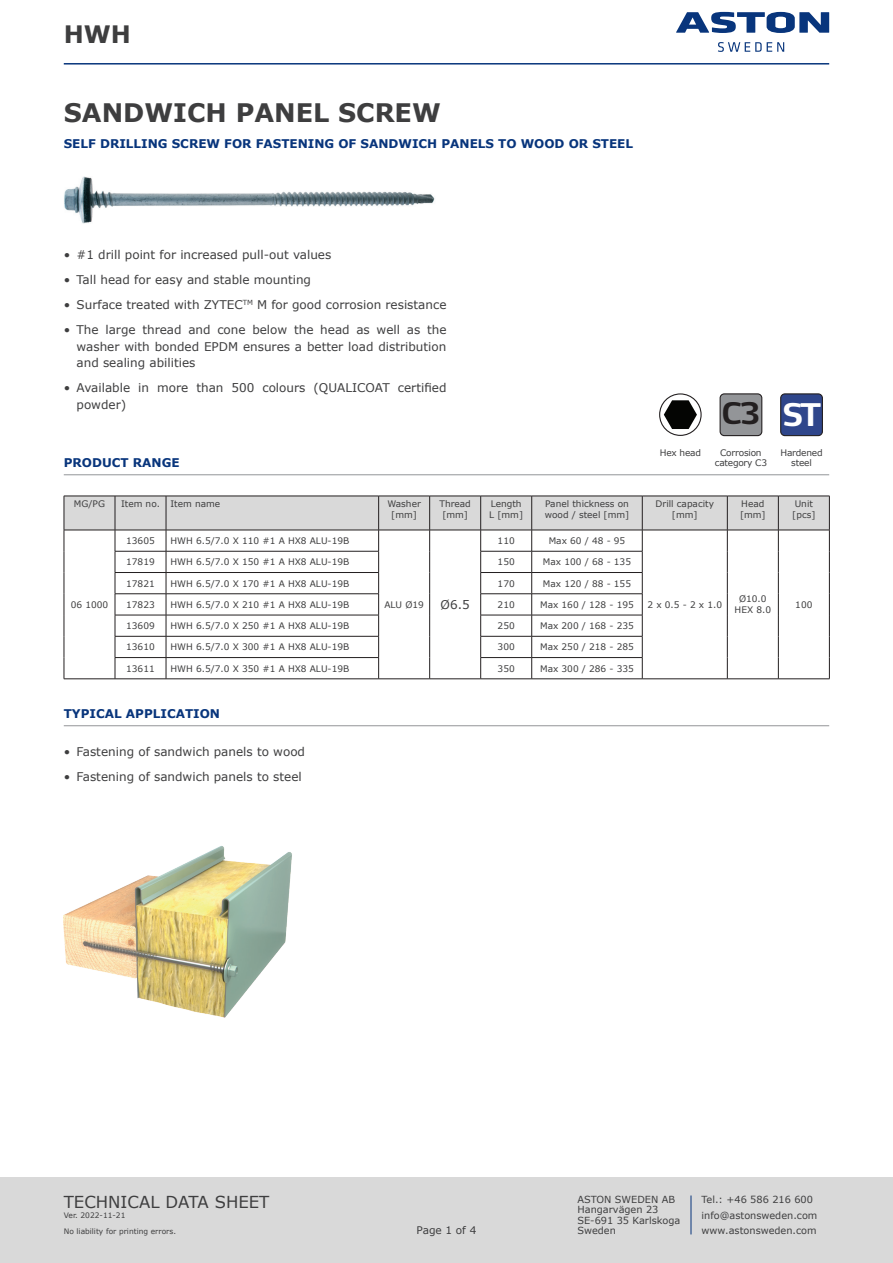
<style>
.page{position:relative;width:893px;height:1263px;background:#fff}
.page>*{position:absolute;margin:0;border:0;box-sizing:border-box;transform-origin:0 0}
.t1{font:700 30.9px "Yara Max LF";color:#fff}
.t2{font:700 29.4px "Yara Max LF";color:#231f20}
.ps_Produktnavn{font:700 25.5px "Verdana";color:#3e3e3f}
.ps_Produkt_brand{font:700 24px "Verdana";color:#3e3e3f}
.t3{font:16.5px "Verdana";color:#3e3e3f}
.pt_Centreret{font:12px/16.5px "Verdana";color:#3e3e3f;text-align:justify}
.ps_Anvendelse{font:700 12px "Verdana";color:#08357c}
.ps_Afsnit{font:700 12px "Verdana";color:#08357c}
.t4{font:10.5px "Verdana";color:#3e3e3f}
.t5{font:9.75px/10.5px "Verdana";color:#3e3e3f}
.pt_Centreret_-_6pkt{font:9px "Verdana";color:#3e3e3f}
.pt_Venstre_-_6pkt{font:9px "Verdana";color:#3e3e3f}
.ps_Ikontekst{font:9px/10.5px "Verdana";letter-spacing:-.025em;color:#3e3e3f;text-align:center}
.t6{font:7.5px "Verdana";color:#3e3e3f}
</style>
<div class="page">
<div style="left:0;top:1178px;width:893px;height:85px;background:#d9d9d9"></div>
<img style="left:64px;top:176px;width:371px;height:48px">
<img style="left:64px;top:846px;width:228px;height:172px">
<hr style="left:691px;top:1195px;width:1px;height:39px;background:#08357c">
<hr style="left:64px;top:63px;width:765px;height:2px;background:#08357c">
<svg style="left:676px;top:12px;width:153px;height:21px"></svg>
<svg style="left:718px;top:42px;width:66px;height:10px"></svg>
<div style="left:720px;top:394px;width:42px;height:42px;background:#939598;border-radius:4px"></div>
<div style="left:720px;top:393px;width:42px;height:43px;border:1px solid #231f20;border-radius:4px"></div>
<div style="left:781px;top:394px;width:41px;height:42px;background:#2f468b;border-radius:4px"></div>
<div style="left:780px;top:393px;width:43px;height:43px;border:1px solid #231f20;border-radius:4px"></div>
<svg style="left:660px;top:394px;width:41px;height:41px"></svg>
<div style="left:659px;top:393px;width:43px;height:43px;border:1px solid #231f20;border-radius:50%"></div>
<svg style="left:664px;top:400px;width:33px;height:29px"></svg>
<svg style="left:64px;top:496px;width:766px;height:182px"></svg>
<hr style="left:64px;top:678px;width:51px;height:1px;background:#231f20">
<hr style="left:115px;top:678px;width:51px;height:1px;background:#231f20">
<hr style="left:166px;top:678px;width:213px;height:1px;background:#231f20">
<hr style="left:379px;top:678px;width:51px;height:1px;background:#231f20">
<hr style="left:430px;top:678px;width:51px;height:1px;background:#231f20">
<hr style="left:481px;top:678px;width:51px;height:1px;background:#231f20">
<hr style="left:532px;top:678px;width:110px;height:1px;background:#231f20">
<hr style="left:642px;top:678px;width:85px;height:1px;background:#231f20">
<hr style="left:727px;top:678px;width:51px;height:1px;background:#231f20">
<hr style="left:778px;top:678px;width:52px;height:1px;background:#231f20">
<hr style="left:166px;top:496px;width:213px;height:1px;background:#231f20">
<hr style="left:166px;top:496px;width:1px;height:34px;background:#231f20">
<hr style="left:378px;top:496px;width:1px;height:34px;background:#231f20">
<hr style="left:429px;top:496px;width:1px;height:34px;background:#231f20">
<hr style="left:166px;top:530px;width:213px;height:1px;background:#231f20">
<hr style="left:64px;top:474px;width:765px;height:1px;background:#939598">
<hr style="left:64px;top:725px;width:765px;height:1px;background:#939598">
<p class="ps_Produkt_brand" style="left:64px;top:17px;width:69px">HWH</p>
<p class="ps_Produktnavn" style="left:64px;top:94px;width:379px">SANDWICH PANEL SCREW</p>
<p class="ps_Anvendelse" style="left:64px;top:135px;width:571px">SELF DRILLING SCREW FOR FASTENING OF SANDWICH PANELS TO WOOD OR STEEL</p>
<p class="pt_Centreret" style="left:64px;top:246px;width:269px">• #1 drill point for increased pull-out values</p>
<p class="pt_Centreret" style="left:64px;top:271px;width:249px">• Tall head for easy and stable mounting</p>
<p class="pt_Centreret" style="left:64px;top:296px;width:384px">• Surface treated with ZYTEC<sup>TM</sup> M for good corrosion resistance</p>
<p class="pt_Centreret" style="left:77px;top:321px;width:371px;text-indent:-13px">• The large thread and cone below the head as well as the washer with bonded EPDM ensures a better load distribution and sealing abilities</p>
<p class="pt_Centreret" style="left:77px;top:379px;width:371px;text-indent:-13px">• Available in more than 500 colours (QUALICOAT certified powder)</p>
<p class="ps_Afsnit" style="left:64px;top:454px;width:117px">PRODUCT RANGE</p>
<p class="pt_Centreret_-_6pkt" style="left:74px;top:498px;width:33px">MG/PG</p>
<p class="pt_Centreret_-_6pkt" style="left:121px;top:498px;width:40px">Item no.</p>
<p class="pt_Venstre_-_6pkt" style="left:170px;top:498px;width:51px">Item name</p>
<p class="pt_Centreret_-_6pkt" style="left:387px;top:498px;width:35px">Washer</p>
<p class="pt_Centreret_-_6pkt" style="left:391px;top:508px;width:27px">[mm]</p>
<p class="pt_Centreret_-_6pkt" style="left:126px;top:535px;width:30px">13605</p>
<p class="pt_Venstre_-_6pkt" style="left:170px;top:535px;width:180px">HWH 6.5/7.0 X 110 #1 A HX8 ALU-19B</p>
<p class="pt_Centreret_-_6pkt" style="left:439px;top:498px;width:33px">Thread</p>
<p class="pt_Centreret_-_6pkt" style="left:442px;top:508px;width:27px">[mm]</p>
<p class="pt_Centreret_-_6pkt" style="left:491px;top:498px;width:32px">Length</p>
<p class="pt_Centreret_-_6pkt" style="left:489px;top:508px;width:35px">L [mm]</p>
<p class="pt_Centreret_-_6pkt" style="left:545px;top:498px;width:85px">Panel thickness on</p>
<p class="pt_Centreret_-_6pkt" style="left:545px;top:508px;width:86px">wood / steel [mm]</p>
<p class="pt_Centreret_-_6pkt" style="left:498px;top:535px;width:19px">110</p>
<p class="pt_Centreret_-_6pkt" style="left:549px;top:535px;width:78px">Max 60 / 48 - 95</p>
<p class="pt_Centreret_-_6pkt" style="left:71px;top:598px;width:39px">06 1000</p>
<p class="pt_Centreret_-_6pkt" style="left:126px;top:556px;width:30px">17819</p>
<p class="pt_Venstre_-_6pkt" style="left:170px;top:556px;width:180px">HWH 6.5/7.0 X 150 #1 A HX8 ALU-19B</p>
<p class="pt_Centreret_-_6pkt" style="left:498px;top:556px;width:19px">150</p>
<p class="pt_Centreret_-_6pkt" style="left:543px;top:556px;width:90px">Max 100 / 68 - 135</p>
<p class="pt_Centreret_-_6pkt" style="left:126px;top:577px;width:30px">17821</p>
<p class="pt_Venstre_-_6pkt" style="left:170px;top:577px;width:180px">HWH 6.5/7.0 X 170 #1 A HX8 ALU-19B</p>
<p class="pt_Centreret_-_6pkt" style="left:498px;top:577px;width:19px">170</p>
<p class="pt_Centreret_-_6pkt" style="left:543px;top:577px;width:90px">Max 120 / 88 - 155</p>
<p class="pt_Centreret_-_6pkt" style="left:126px;top:598px;width:30px">17823</p>
<p class="pt_Venstre_-_6pkt" style="left:170px;top:598px;width:180px">HWH 6.5/7.0 X 210 #1 A HX8 ALU-19B</p>
<p class="pt_Centreret_-_6pkt" style="left:498px;top:598px;width:19px">210</p>
<p class="pt_Centreret_-_6pkt" style="left:540px;top:598px;width:95px">Max 160 / 128 - 195</p>
<p class="pt_Centreret_-_6pkt" style="left:126px;top:620px;width:30px">13609</p>
<p class="pt_Venstre_-_6pkt" style="left:170px;top:620px;width:180px">HWH 6.5/7.0 X 250 #1 A HX8 ALU-19B</p>
<p class="pt_Centreret_-_6pkt" style="left:498px;top:620px;width:19px">250</p>
<p class="pt_Centreret_-_6pkt" style="left:540px;top:620px;width:95px">Max 200 / 168 - 235</p>
<p class="pt_Centreret_-_6pkt" style="left:126px;top:641px;width:30px">13610</p>
<p class="pt_Venstre_-_6pkt" style="left:170px;top:641px;width:180px">HWH 6.5/7.0 X 300 #1 A HX8 ALU-19B</p>
<p class="pt_Centreret_-_6pkt" style="left:498px;top:641px;width:19px">300</p>
<p class="pt_Centreret_-_6pkt" style="left:540px;top:641px;width:95px">Max 250 / 218 - 285</p>
<p class="pt_Centreret_-_6pkt" style="left:126px;top:662px;width:30px">13611</p>
<p class="pt_Venstre_-_6pkt" style="left:170px;top:662px;width:180px">HWH 6.5/7.0 X 350 #1 A HX8 ALU-19B</p>
<p class="pt_Centreret_-_6pkt" style="left:498px;top:662px;width:19px">350</p>
<p class="pt_Centreret_-_6pkt" style="left:540px;top:662px;width:95px">Max 300 / 286 - 335</p>
<p class="pt_Centreret_-_6pkt" style="left:384px;top:598px;width:41px">ALU Ø19</p>
<p class="pt_Centreret" style="left:441px;top:596px;width:31px">Ø6.5</p>
<p class="ps_Afsnit" style="left:64px;top:705px;width:158px">TYPICAL APPLICATION</p>
<p class="pt_Centreret" style="left:64px;top:743px;width:243px">• Fastening of sandwich panels to wood</p>
<p class="pt_Centreret" style="left:64px;top:768px;width:240px">• Fastening of sandwich panels to steel</p>
<p class="t2" style="left:722px;top:395px;width:40px">C3</p>
<p class="t1" style="left:782px;top:396px;width:40px">ST</p>
<p class="ps_Ikontekst" style="left:660px;top:447px;width:43px">Hex head</p>
<p class="ps_Ikontekst" style="left:715px;top:447px;width:54px">Corrosion category C3</p>
<p class="ps_Ikontekst" style="left:780px;top:447px;width:44px">Hardened steel</p>
<p class="pt_Centreret_-_6pkt" style="left:656px;top:498px;width:60px">Drill capacity</p>
<p class="pt_Centreret_-_6pkt" style="left:672px;top:508px;width:27px">[mm]</p>
<p class="pt_Centreret_-_6pkt" style="left:741px;top:498px;width:25px">Head</p>
<p class="pt_Centreret_-_6pkt" style="left:740px;top:508px;width:27px">[mm]</p>
<p class="pt_Centreret_-_6pkt" style="left:795px;top:498px;width:20px">Unit</p>
<p class="pt_Centreret_-_6pkt" style="left:792px;top:508px;width:25px">[pcs]</p>
<p class="pt_Centreret_-_6pkt" style="left:647px;top:598px;width:76px">2 x 0.5 - 2 x 1.0</p>
<p class="pt_Centreret_-_6pkt" style="left:739px;top:593px;width:29px">Ø10.0</p>
<p class="pt_Centreret_-_6pkt" style="left:735px;top:604px;width:38px">HEX 8.0</p>
<p class="pt_Centreret_-_6pkt" style="left:795px;top:598px;width:19px">100</p>
<h3 class="t3" style="left:64px;top:1191px;width:207px">TECHNICAL DATA SHEET</h3>
<p class="t6" style="left:64px;top:1226px;width:114px">No liability for printing errors.</p>
<p class="t6" style="left:64px;top:1210px;width:63px">Ver. 2022-11-21</p>
<p class="t4" style="left:417px;top:1223px;width:61px">Page 1 of 4</p>
<p class="t5" style="left:577px;top:1194px;width:104px">ASTON SWEDEN AB<br>Hangarvägen 23<br>SE-691 35 Karlskoga<br>Sweden</p>
<p class="t5" style="left:702px;top:1191px;width:117px;line-height:15.8px">Tel.: +46 586 216 600 info@astonsweden.com www.astonsweden.com</p>
</div>
